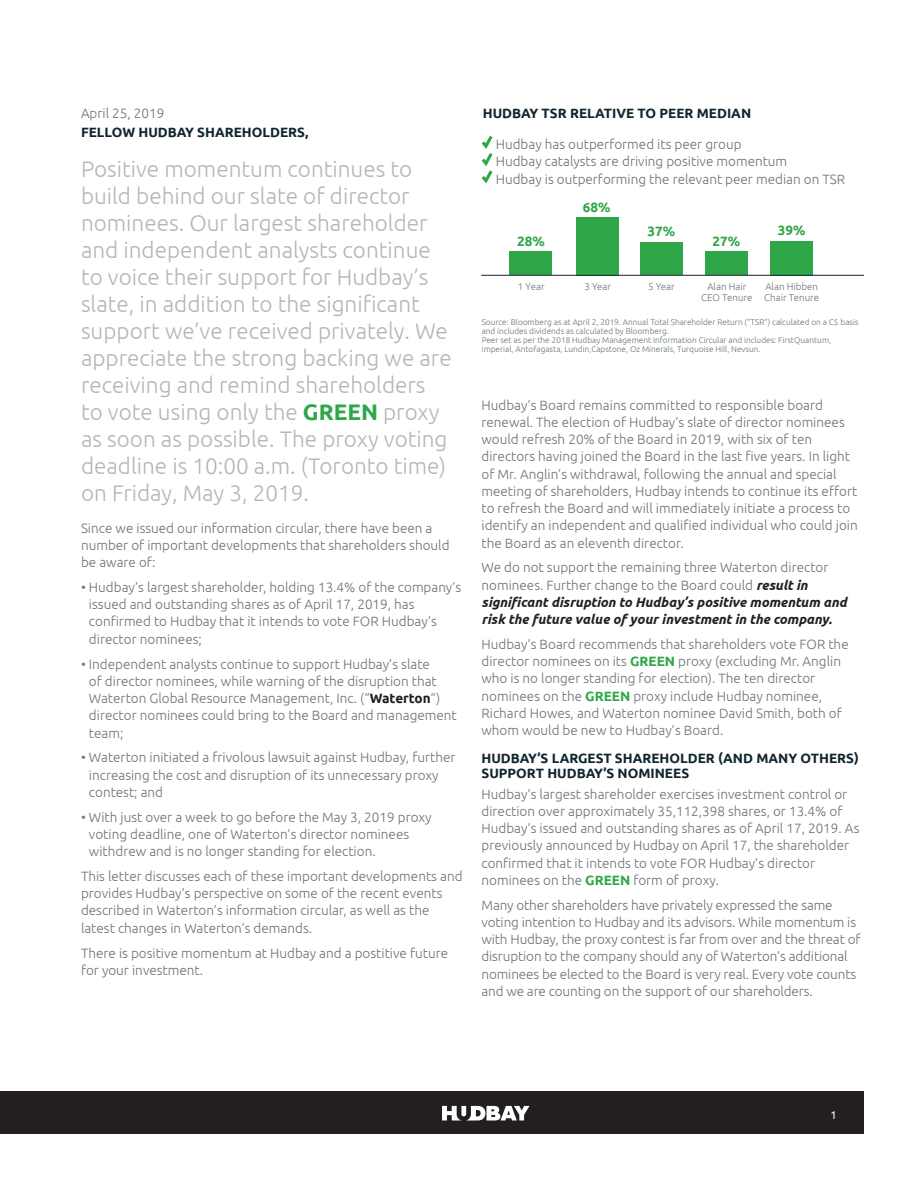
<style>
.page{position:relative;width:918px;height:1188px;background:#fff}
.page>*{position:absolute;margin:0;border:0;box-sizing:border-box;transform-origin:0 0}
.t1{font:300 22.5px/27px "Ubuntu";color:#b2b7bb}
.t2{font:300 13.5px/17.2px "Ubuntu";color:#6a747b}
.t3{font:italic 700 13.5px/17.2px "Ubuntu";color:#231f20}
.t4{font:700 13.5px/15px "Ubuntu";color:#112530}
.t5{font:700 13.5px "Ubuntu";color:#2fa748}
.t6{font:11.25px "Ubuntu";color:#fff}
.t7{font:300 9.75px/11.2px "Ubuntu";color:#6a747b;text-align:center}
.t8{font:300 8.25px/9px "Ubuntu";color:#6a747b}
.s1{font-weight:700;color:#2fa748}
.s2{font-weight:700;color:#231f20}
.s3{font-family:"Proxima Nova Extrabld";font-weight:400;font-size:16.5px;color:#2fa748}
.s4{font-weight:300;font-style:normal;color:#6a747b}
</style>
<div class="page">
<div style="left:0;top:1092px;width:864px;height:42px;background:#231f20"></div>
<svg style="left:442px;top:1106px;width:88px;height:14px"></svg>
<svg style="left:481px;top:136px;width:12px;height:48px"></svg>
<div style="left:509px;top:251px;width:43px;height:24px;background:#2fa748"></div>
<div style="left:576px;top:217px;width:43px;height:58px;background:#2fa748"></div>
<div style="left:640px;top:242px;width:43px;height:33px;background:#2fa748"></div>
<div style="left:705px;top:252px;width:42px;height:23px;background:#2fa748"></div>
<div style="left:770px;top:241px;width:43px;height:34px;background:#2fa748"></div>
<hr style="left:481px;top:275px;width:383px;height:1px;background:#112530">
<p class="t2" style="left:81px;top:105px;width:85px">April 25, 2019</p>
<p class="t4" style="left:81px;top:125px;width:229px">FELLOW HUDBAY SHAREHOLDERS,</p>
<p class="t1" style="left:81px;top:156px;width:372px">Positive momentum continues to build behind our slate of director nominees. Our largest shareholder and independent analysts continue to voice their support for Hudbay’s slate, in addition to the significant support we’ve received privately. We appreciate the strong backing we are receiving and remind shareholders to vote using only the <span class="s1">GREEN</span> proxy as soon as possible. The proxy voting deadline is 10:00 a.m. (Toronto time) on Friday, May 3, 2019.</p>
<p class="t2" style="left:81px;top:519px;width:370px">Since we issued our information circular, there have been a number of important developments that shareholders should be aware of:</p>
<p class="t2" style="left:89px;top:578px;width:374px;text-indent:-8px">• Hudbay’s largest shareholder, holding 13.4% of the company’s issued and outstanding shares as of April 17, 2019, has confirmed to Hudbay that it intends to vote FOR Hudbay’s director nominees;</p>
<p class="t2" style="left:89px;top:655px;width:369px;text-indent:-8px">• Independent analysts continue to support Hudbay’s slate<br>of director nominees, while warning of the disruption that Waterton Global Resource Management, Inc. (“<span class="s2">Waterton</span>”) director nominees could bring to the Board and management team;</p>
<p class="t2" style="left:89px;top:749px;width:368px;text-indent:-8px">• Waterton initiated a frivolous lawsuit against Hudbay, further increasing the cost and disruption of its unnecessary proxy contest; and</p>
<p class="t2" style="left:89px;top:808px;width:344px;text-indent:-8px">• With just over a week to go before the May 3, 2019 proxy voting deadline, one of Waterton’s director nominees withdrew and is no longer standing for election.</p>
<p class="t2" style="left:81px;top:867px;width:383px">This letter discusses each of these important developments and provides Hudbay’s perspective on some of the recent events described in Waterton’s information circular, as well as the latest changes in Waterton’s demands.</p>
<p class="t2" style="left:81px;top:944px;width:369px">There is positive momentum at Hudbay and a postitive future for your investment.</p>
<p class="t4" style="left:483px;top:106px;width:270px">HUDBAY TSR RELATIVE TO PEER MEDIAN</p>
<p class="t2" style="left:483px;top:135px;width:260px"><span class="s3">✓</span> Hudbay has outperformed its peer group</p>
<p class="t2" style="left:483px;top:153px;width:306px"><span class="s3">✓</span> Hudbay catalysts are driving positive momentum</p>
<p class="t2" style="left:483px;top:170px;width:364px"><span class="s3">✓</span> Hudbay is outperforming the relevant peer median on TSR</p>
<p class="t5" style="left:583px;top:199px;width:29px">68%</p>
<p class="t5" style="left:778px;top:223px;width:29px">39%</p>
<p class="t5" style="left:648px;top:224px;width:29px">37%</p>
<p class="t5" style="left:517px;top:234px;width:29px">28%</p>
<p class="t7" style="left:518px;top:280px;width:28px">1 Year</p>
<p class="t7" style="left:584px;top:280px;width:28px">3 Year</p>
<p class="t7" style="left:648px;top:280px;width:28px">5 Year</p>
<p class="t7" style="left:701px;top:280px;width:53px">Alan Hair<br>CEO Tenure</p>
<p class="t7" style="left:764px;top:280px;width:56px;text-align:left">Alan Hibben<br>Chair Tenure</p>
<p class="t5" style="left:712px;top:234px;width:29px">27%</p>
<p class="t8" style="left:482px;top:317px;width:378px">Source: Bloomberg as at April 2, 2019. Annual Total Shareholder Return (“TSR”) calculated on a C$ basis and includes dividends as calculated by Bloomberg.<br>Peer set as per the 2018 Hudbay Management Information Circular and includes: FirstQuantum, Imperial, Antofagasta, Lundin,Capstone, Oz Minerals, Turquoise Hill, Nevsun.</p>
<p class="t2" style="left:482px;top:396px;width:378px">Hudbay’s Board remains committed to responsible board renewal. The election of Hudbay’s slate of director nominees would refresh 20% of the Board in 2019, with six of ten directors having joined the Board in the last five years. In light of Mr. Anglin’s withdrawal, following the annual and special meeting of shareholders, Hudbay intends to continue its effort to refresh the Board and will immediately initiate a process to identify an independent and qualified individual who could join the Board as an eleventh director.</p>
<p class="t3" style="left:482px;top:559px;width:367px"><span class="s4">We do not support the remaining three Waterton director nominees. Further change to the Board could</span> result in significant disruption to Hudbay’s positive momentum and risk the future value of your investment in the company.</p>
<p class="t2" style="left:482px;top:635px;width:369px">Hudbay’s Board recommends that shareholders vote FOR the director nominees on its <span class="s1">GREEN</span> proxy (excluding Mr. Anglin who is no longer standing for election). The ten director nominees on the <span class="s1">GREEN</span> proxy include Hudbay nominee, Richard Howes, and Waterton nominee David Smith, both of whom would be new to Hudbay’s Board.</p>
<p class="t4" style="left:482px;top:751px;width:379px">HUDBAY’S LARGEST SHAREHOLDER (AND MANY OTHERS)<br>SUPPORT HUDBAY’S NOMINEES</p>
<p class="t2" style="left:482px;top:785px;width:380px">Hudbay’s largest shareholder exercises investment control or direction over approximately 35,112,398 shares, or 13.4% of Hudbay’s issued and outstanding shares as of April 17, 2019. As previously announced by Hudbay on April 17, the shareholder confirmed that it intends to vote FOR Hudbay’s director nominees on the <span class="s1">GREEN</span> form of proxy.</p>
<p class="t2" style="left:482px;top:896px;width:381px">Many other shareholders have privately expressed the same voting intention to Hudbay and its advisors. While momentum is with Hudbay, the proxy contest is far from over and the threat of disruption to the company should any of Waterton’s additional nominees be elected to the Board is very real. Every vote counts and we are counting on the support of our shareholders.</p>
<p class="t6" style="left:831px;top:1108px;width:8px">1</p>
</div>
